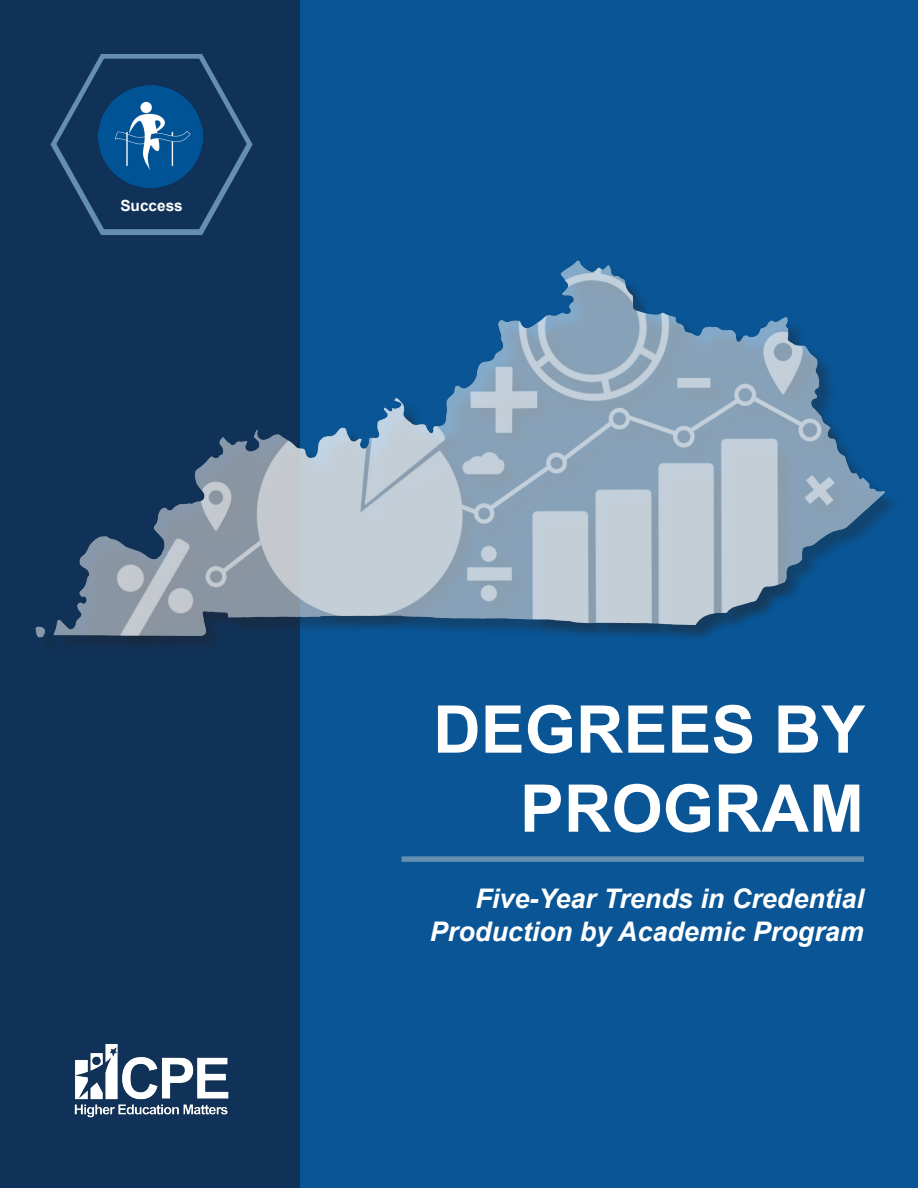
<style>
.page{position:relative;width:918px;height:1188px;background:#095595}
.page>*{position:absolute;margin:0;border:0;box-sizing:border-box;transform-origin:0 0}
.t1{font:700 65.85px/79.1px "Arial";color:#fff;text-align:right}
.t2{font:italic 700 27px "Arial";color:#fff}
.t3{font:700 15.3px "Arial";color:#fff}
</style>
<div class="page">
<div style="left:0;top:0;width:299px;height:1188px;background:#113258"></div>
<div style="left:401px;top:856px;width:463px;height:6px;background:#658fb0"></div>
<svg style="left:51px;top:54px;width:202px;height:176px"></svg>
<img style="left:99px;top:85px;width:104px;height:102px">
<img style="left:35px;top:230px;width:859px;height:450px">
<img style="left:74px;top:1044px;width:155px;height:74px">
<p class="t3" style="left:120px;top:195px;width:64px">Success</p>
<p class="t1" style="left:433px;top:691px;width:433px">DEGREES BY<br>PROGRAM</p>
<p class="t2" style="left:475px;top:881px;width:390px">Five-Year Trends in Credential</p>
<p class="t2" style="left:430px;top:913px;width:436px">Production by Academic Program</p>
</div>
